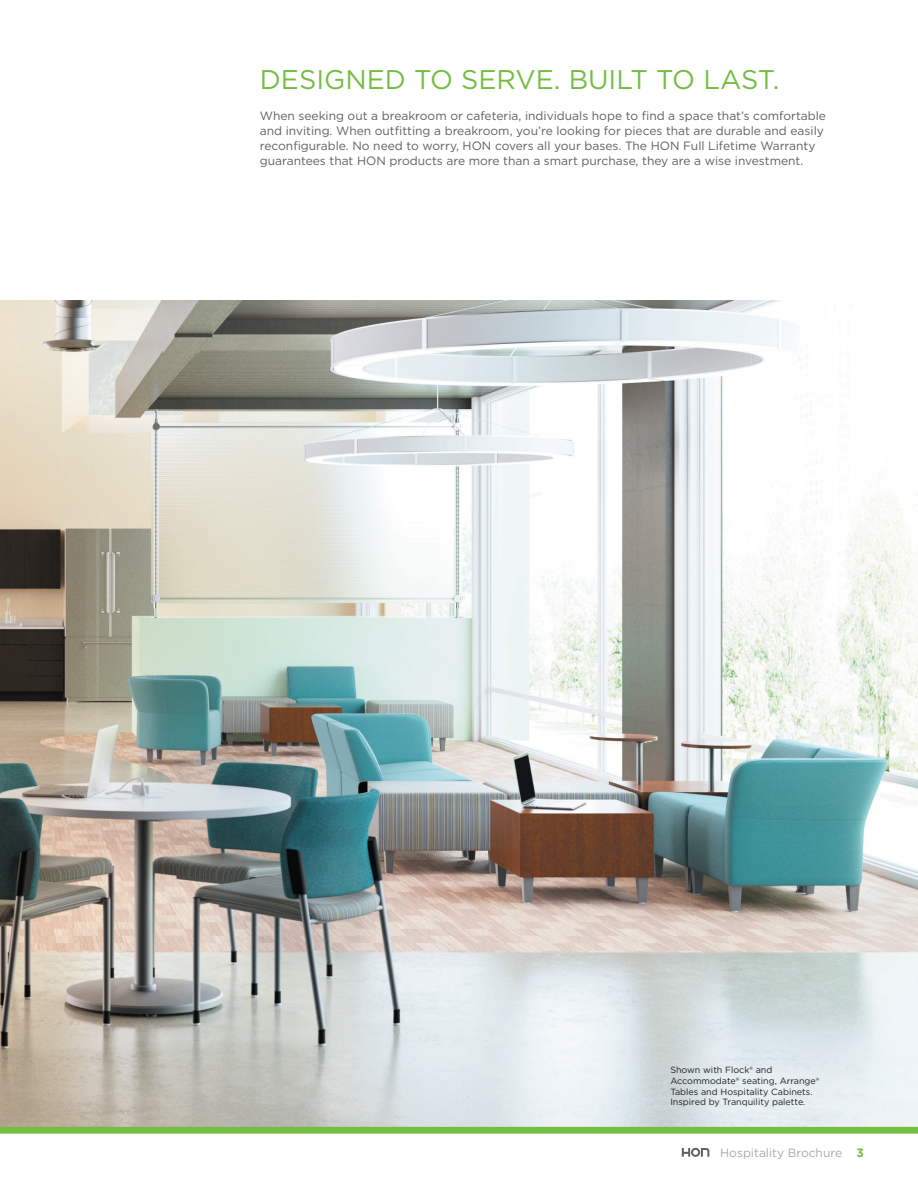
<style>
.page{position:relative;width:918px;height:1188px;background:#fff}
.page>*{position:absolute;margin:0;border:0;box-sizing:border-box;transform-origin:0 0}
.t1{font:27px "Gotham";color:#74bd43}
.t2{font:12px/15px "Gotham";color:#5f5f62}
.t3{font:12px "Gotham";color:#a8a9ad}
.t4{font:9px/10.8px "Gotham";color:#231f20}
.s1{font-weight:700;color:#74bd43}
</style>
<div class="page">
<svg style="left:682px;top:1148px;width:27px;height:9px"></svg>
<img style="left:0;top:300px;width:918px;height:827px">
<div style="left:0;top:1127px;width:918px;height:7px;background:#74bd43"></div>
<h1 class="t1" style="left:260px;top:62px;width:521px">DESIGNED TO SERVE. BUILT TO LAST.</h1>
<p class="t2" style="left:260px;top:108px;width:568px">When seeking out a breakroom or cafeteria, individuals hope to find a space that’s comfortable and inviting. When outfitting a breakroom, you’re looking for pieces that are durable and easily reconfigurable. No need to worry, HON covers all your bases. The HON Full Lifetime Warranty guarantees that HON products are more than a smart purchase, they are a wise investment.</p>
<p class="t4" style="left:670px;top:1064px;width:151px">Shown with Flock® and<br>Accommodate® seating, Arrange®<br>Tables and Hospitality Cabinets.<br>Inspired by Tranquility palette.</p>
<p class="t3" style="left:720px;top:1145px;width:145px">Hospitality Brochure <span class="s1">3</span></p>
</div>
